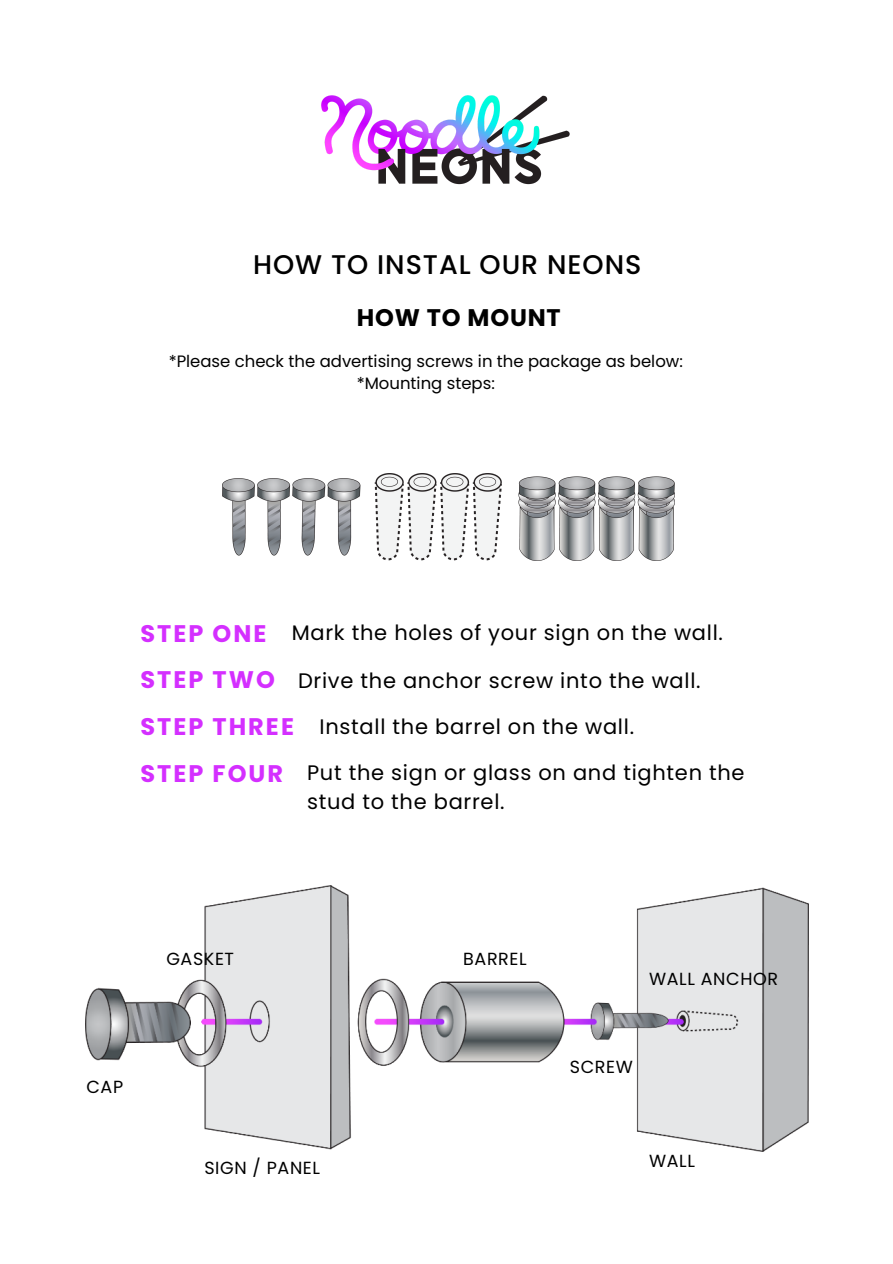
<style>
.page{position:relative;width:893px;height:1264px;background:#fff}
.page>*{position:absolute;margin:0;border:0;box-sizing:border-box;transform-origin:0 0}
.t1{font:500 27px "Poppins";letter-spacing:.035em;color:#000}
.t2{font:700 24px/47px "Poppins";letter-spacing:.085em;color:#d42fff}
.t3{font:700 24px "Poppins";letter-spacing:.035em;color:#000}
.t4{font:21px "Poppins";letter-spacing:.035em;color:#000}
.t5{font:17.55px "Poppins";letter-spacing:.035em;color:#000}
.t6{font:16.5px/22.5px "Poppins";color:#000;text-align:center}
</style>
<div class="page">
<img style="left:321px;top:95px;width:249px;height:90px">
<img style="left:85px;top:885px;width:723px;height:266px">
<img style="left:222px;top:474px;width:452px;height:86px">
<p class="t1" style="left:253px;top:245px;width:389px">HOW TO INSTAL OUR NEONS</p>
<p class="t3" style="left:357px;top:301px;width:205px">HOW TO MOUNT</p>
<p class="t6" style="left:169px;top:349px;width:515px">*Please check the advertising screws in the package as below: *Mounting steps:</p>
<p class="t2" style="left:140px;top:609px;width:155px">STEP ONE<br>STEP TWO<br>STEP THREE<br>STEP FOUR</p>
<p class="t4" style="left:292px;top:618px;width:432px">Mark the holes of your sign on the wall.</p>
<p class="t4" style="left:298px;top:666px;width:404px">Drive the anchor screw into the wall.</p>
<p class="t4" style="left:319px;top:711px;width:316px">Install the barrel on the wall.</p>
<p class="t4" style="left:307px;top:757px;width:439px">Put the sign or glass on and tighten the</p>
<p class="t4" style="left:307px;top:787px;width:199px">stud to the barrel.</p>
<p class="t5" style="left:166px;top:946px;width:69px">GASKET</p>
<p class="t5" style="left:86px;top:1074px;width:38px">CAP</p>
<p class="t5" style="left:204px;top:1155px;width:117px">SIGN / PANEL</p>
<p class="t5" style="left:463px;top:946px;width:65px">BARREL</p>
<p class="t5" style="left:649px;top:966px;width:130px">WALL ANCHOR</p>
<p class="t5" style="left:570px;top:1054px;width:64px">SCREW</p>
<p class="t5" style="left:649px;top:1148px;width:47px">WALL</p>
</div>
